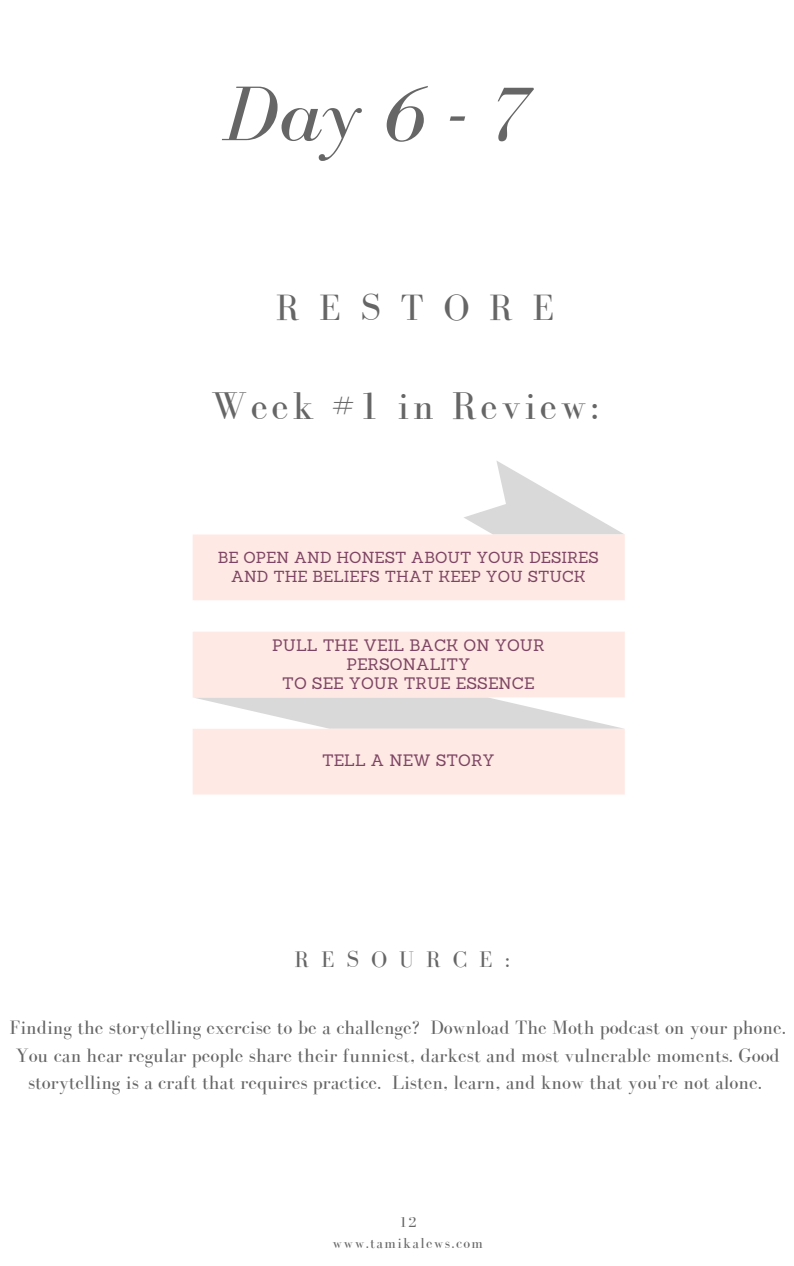
<style>
.page{position:relative;width:794px;height:1266px;background:#fff}
.page>*{position:absolute;margin:0;border:0;box-sizing:border-box;transform-origin:0 0}
.t1{font:italic 79.65px "Bodoni FLF";color:#666}
.t2{font:39.83px "Bodoni FLF";letter-spacing:.09em;color:#666}
.t3{font:37.65px "Bodoni FLF";letter-spacing:.52em;color:#666}
.t4{font:23.25px "Bodoni FLF";letter-spacing:.52em;color:#666}
.t5{font:19.88px/27.6px "Bodoni FLF";color:#666;text-align:center}
.t6{font:16.2px/19.1px "Sanchez";color:#7d4563;text-align:center}
.t7{font:16.12px "Sanchez";color:#7d4563}
.t8{font:15.6px/18.6px "Sanchez";color:#7d4563;text-align:center}
.t9{font:14.92px/20.9px "Bodoni FLF";letter-spacing:.09em;color:#666;text-align:center}
</style>
<div class="page">
<svg style="left:193px;top:461px;width:431px;height:334px"></svg>
<h1 class="t1" style="left:224px;top:71px;width:308px">Day6-7</h1>
<h3 class="t3" style="left:276px;top:287px;width:279px">RESTORE</h3>
<h2 class="t2" style="left:211px;top:384px;width:389px">Week #1 in Review:</h2>
<p class="t8" style="left:218px;top:548px;width:382px">BE OPEN AND HONEST ABOUT YOUR DESIRES<br>AND THE BELIEFS THAT KEEP YOU STUCK</p>
<p class="t6" style="left:272px;top:635px;width:274px">PULL THE VEIL BACK ON YOUR<br>PERSONALITY<br>TO SEE YOUR TRUE ESSENCE</p>
<p class="t7" style="left:322px;top:749px;width:174px">TELL A NEW STORY</p>
<p class="t4" style="left:294px;top:946px;width:217px">RESOURCE:</p>
<p class="t5" style="left:9px;top:1013px;width:777px">Finding the storytelling exercise to be a challenge? Download The Moth podcast on your phone.<br>You can hear regular people share their funniest, darkest and most vulnerable moments. Good storytelling is a craft that requires practice. Listen, learn, and know that you're not alone.</p>
<p class="t9" style="left:332px;top:1211px;width:152px">12 www.tamikalews.com</p>
</div>
